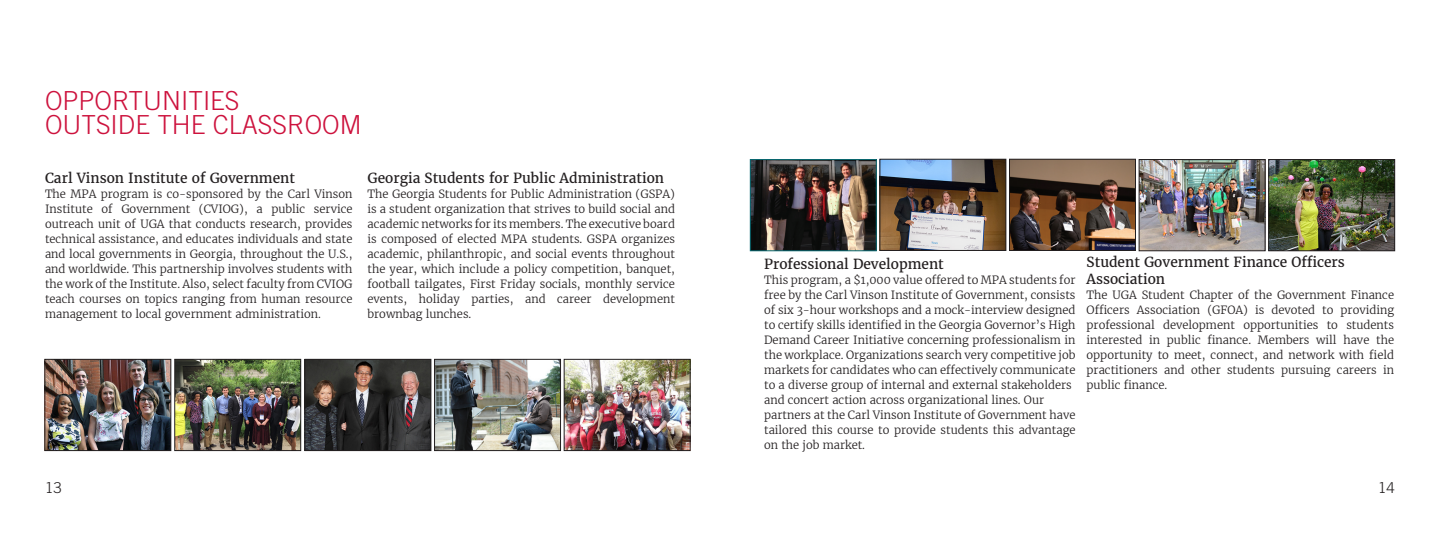
<style>
.page{position:relative;width:1440px;height:540px;background:#fff}
.page>*{position:absolute;margin:0;border:0;box-sizing:border-box;transform-origin:0 0}
.t1{font:300 26.25px "Trade Gothic LT Std";color:#cd123d}
.t2{font:300 15px "Trade Gothic LT Std";color:#231f20}
.t3{font:13.75px/16.2px "Merriweather";color:#231f20}
.t4{font:300 11.25px/15px "Merriweather";color:#231f20;text-align:justify}
</style>
<div class="page">
<img style="left:566px;top:361px;width:122px;height:88px">
<div style="left:564px;top:359px;width:126px;height:92px;border:1px solid #231f20"></div>
<img style="left:176px;top:361px;width:123px;height:88px">
<div style="left:174px;top:359px;width:127px;height:92px;border:1px solid #231f20"></div>
<img style="left:307px;top:361px;width:122px;height:88px">
<div style="left:305px;top:359px;width:126px;height:92px;border:1px solid #231f20"></div>
<img style="left:47px;top:361px;width:122px;height:88px">
<div style="left:45px;top:359px;width:126px;height:92px;border:1px solid #231f20"></div>
<img style="left:752px;top:161px;width:123px;height:88px">
<div style="left:750px;top:159px;width:127px;height:92px;border:1px solid #096972"></div>
<img style="left:1141px;top:161px;width:122px;height:88px">
<div style="left:1139px;top:159px;width:126px;height:92px;border:1px solid #231f20"></div>
<img style="left:882px;top:161px;width:122px;height:88px">
<div style="left:880px;top:159px;width:126px;height:92px;border:1px solid #231f20"></div>
<img style="left:436px;top:361px;width:123px;height:88px">
<div style="left:434px;top:359px;width:127px;height:92px;border:1px solid #231f20"></div>
<img style="left:1011px;top:161px;width:123px;height:88px">
<div style="left:1009px;top:159px;width:127px;height:92px;border:1px solid #231f20"></div>
<img style="left:1270px;top:161px;width:123px;height:88px">
<div style="left:1268px;top:159px;width:127px;height:92px;border:1px solid #231f20"></div>
<p class="t1" style="left:45px;top:85px;width:196px">OPPORTUNITIES</p>
<p class="t1" style="left:45px;top:109px;width:318px">OUTSIDE THE CLASSROOM</p>
<p class="t3" style="left:45px;top:169px;width:252px">Carl Vinson Institute of Government</p>
<p class="t4" style="left:45px;top:186px;width:309px">The MPA program is co-sponsored by the Carl Vinson Institute of Government (CVIOG), a public service outreach unit of UGA that conducts research, provides technical assistance, and educates individuals and state and local governments in Georgia, throughout the U.S., and worldwide. This partnership involves students with the work of the Institute. Also, select faculty from CVIOG teach courses on topics ranging from human resource management to local government administration.</p>
<p class="t3" style="left:368px;top:169px;width:298px">Georgia Students for Public Administration</p>
<p class="t4" style="left:368px;top:186px;width:309px">The Georgia Students for Public Administration (GSPA) is a student organization that strives to build social and academic networks for its members. The executive board is composed of elected MPA students. GSPA organizes academic, philanthropic, and social events throughout the year, which include a policy competition, banquet, football tailgates, First Friday socials, monthly service events, holiday parties, and career development brownbag lunches.</p>
<p class="t2" style="left:45px;top:479px;width:18px">13</p>
<p class="t3" style="left:764px;top:255px;width:181px">Professional Development</p>
<p class="t4" style="left:764px;top:272px;width:313px">This program, a $1,000 value offered to MPA students for free by the Carl Vinson Institute of Government, consists of six 3-hour workshops and a mock-interview designed to certify skills identified in the Georgia Governor’s High Demand Career Initiative concerning professionalism in the workplace. Organizations search very competitive job markets for candidates who can effectively communicate</p>
<p class="t4" style="left:764px;top:377px;width:309px">to a diverse group of internal and external stakeholders</p>
<p class="t4" style="left:764px;top:392px;width:282px">and concert action across organizational lines. Our</p>
<p class="t4" style="left:764px;top:407px;width:313px">partners at the Carl Vinson Institute of Government have</p>
<p class="t4" style="left:764px;top:422px;width:313px">tailored this course to provide students this advantage on the job market.</p>
<p class="t3" style="left:1087px;top:254px;width:260px">Student Government Finance Officers<br>Association</p>
<p class="t4" style="left:1087px;top:287px;width:309px">The UGA Student Chapter of the Government Finance Officers Association (GFOA) is devoted to providing professional development opportunities to students interested in public finance. Members will have the opportunity to meet, connect, and network with field practitioners and other students pursuing careers in public finance.</p>
<p class="t2" style="left:1378px;top:479px;width:18px">14</p>
</div>
